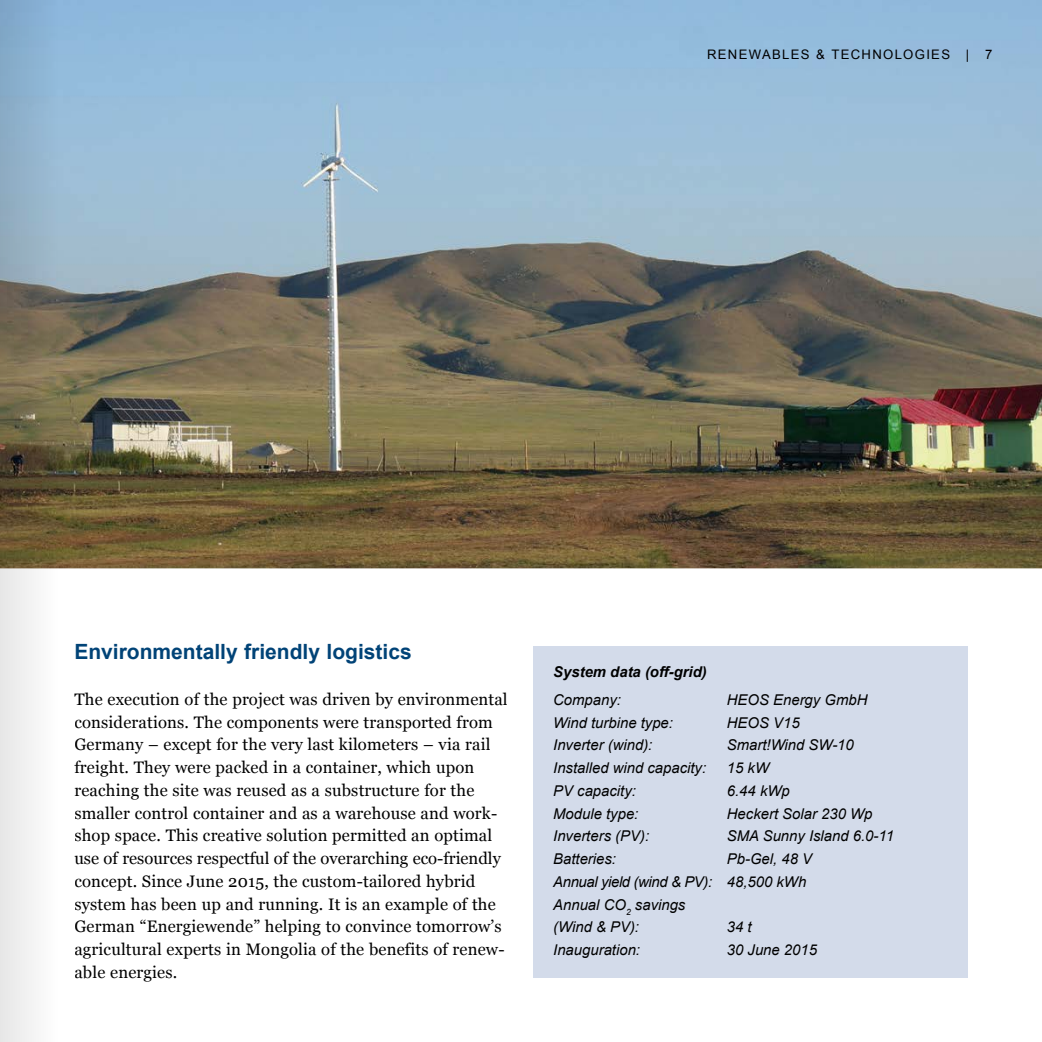
<style>
.page{position:relative;width:1042px;height:1042px;background:#fff}
.page>*{position:absolute;margin:0;border:0;box-sizing:border-box;transform-origin:0 0}
.t1{font:700 21px "Arial";color:#004377}
.t2{font:16.62px/22.8px "Georgia";letter-spacing:.01em;color:#000}
.t3{font:italic 14.88px/22.8px "Arial";color:#000}
.t4{font:italic 700 14.88px "Arial";color:#000}
.t5{font:13.12px "Arial";letter-spacing:.1em;color:#000}
</style>
<div class="page">
<div style="left:533px;top:646px;width:434px;height:332px;background:#d3dbea"></div>
<img style="left:74px;top:0;width:968px;height:568px">
<svg style="left:0;top:0;width:74px;height:1042px"></svg>
<p class="t5" style="left:707px;top:46px;width:287px">RENEWABLES &amp; TECHNOLOGIES | 7</p>
<p class="t1" style="left:74px;top:638px;width:339px">Environmentally friendly logistics</p>
<p class="t2" style="left:74px;top:687px;width:435px">The execution of the project was driven by environmental considerations. The components were transported from Germany – except for the very last kilometers – via rail freight. They were packed in a container, which upon reaching the site was reused as a substructure for the smaller control container and as a warehouse and work&shy;shop space. This creative solution permitted an optimal use of resources respectful of the overarching eco-friendly concept. Since June 2015, the custom-tailored hybrid system has been up and running. It is an example of the German “Energiewende” helping to convince tomorrow’s agricultural experts in Mongolia of the benefits of renew&shy;able energies.</p>
<p class="t4" style="left:553px;top:662px;width:155px">System data (off-grid)</p>
<p class="t3" style="left:553px;top:688px;width:69px">Company:</p>
<p class="t3" style="left:727px;top:688px;width:142px">HEOS Energy GmbH</p>
<p class="t3" style="left:553px;top:711px;width:121px">Wind turbine type:</p>
<p class="t3" style="left:727px;top:711px;width:74px">HEOS V15</p>
<p class="t3" style="left:553px;top:734px;width:101px">Inverter (wind):</p>
<p class="t3" style="left:727px;top:734px;width:128px">Smart!Wind SW-10</p>
<p class="t3" style="left:553px;top:757px;width:154px">Installed wind capacity:</p>
<p class="t3" style="left:727px;top:757px;width:44px">15 kW</p>
<p class="t3" style="left:553px;top:779px;width:84px">PV capacity:</p>
<p class="t3" style="left:727px;top:779px;width:64px">6.44 kWp</p>
<p class="t3" style="left:553px;top:802px;width:87px">Module type:</p>
<p class="t3" style="left:727px;top:802px;width:147px">Heckert Solar 230 Wp</p>
<p class="t3" style="left:553px;top:825px;width:97px">Inverters (PV):</p>
<p class="t3" style="left:727px;top:825px;width:169px">SMA Sunny Island 6.0-11</p>
<p class="t3" style="left:553px;top:848px;width:64px">Batteries:</p>
<p class="t3" style="left:553px;top:848px;width:260px;text-indent:174px">Pb-Gel, 48 V<br>Annual yield (wind &amp; PV): 48,500 kWh<br>Annual CO<sub>2</sub> savings<br>(Wind &amp; PV):</p>
<p class="t3" style="left:727px;top:916px;width:26px">34 t</p>
<p class="t3" style="left:553px;top:939px;width:88px">Inauguration:</p>
<p class="t3" style="left:727px;top:939px;width:92px">30 June 2015</p>
</div>
